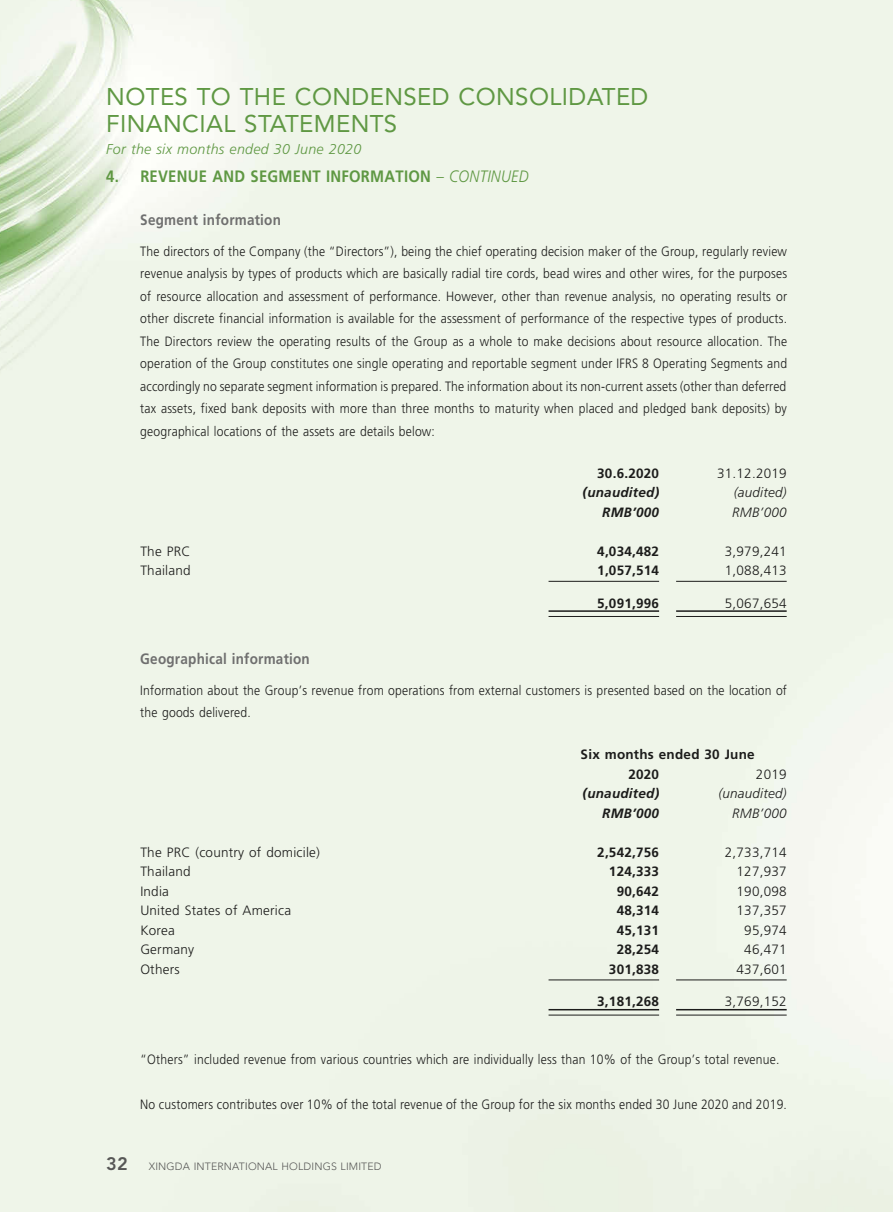
<style>
.page{position:relative;width:893px;height:1212px;background:#eff5e9}
.page>*{position:absolute;margin:0;border:0;box-sizing:border-box;transform-origin:0 0}
.t1{font:24px/27px "Avenir LT Std";letter-spacing:.015em;color:#5f9843}
.t2{font:700 16.5px "Frutiger LT Std";letter-spacing:.015em;color:#5f9843;scale:.9 1}
.t3{font:700 15px "Frutiger LT Std";letter-spacing:.015em;color:#6f6f6f;scale:.9 1}
.t4{font:italic 300 14.25px "Frutiger LT Std";letter-spacing:.015em;color:#5f9843}
.t5{font:300 13.5px/22.5px "Frutiger LT Std";letter-spacing:.015em;color:#1c1c1b;text-align:justify;scale:.9 1}
.t6{font:300 13.5px "Frutiger LT Std";letter-spacing:.015em;color:#1c1c1b}
.t7{font:700 13.5px/19.5px "Frutiger LT Std";letter-spacing:.015em;color:#1c1c1b}
.t8{font:italic 700 13.5px "Frutiger LT Std";letter-spacing:.015em;color:#1c1c1b}
.t9{font:italic 300 13.5px "Frutiger LT Std";letter-spacing:.015em;color:#1c1c1b}
.t10{font:300 10.5px "Avenir LT Std";letter-spacing:.015em;color:#575756}
.s1{font-weight:300;font-style:italic}
.s2{font-weight:800;font-size:18px}
</style>
<div class="page">
<hr style="left:549px;top:581px;width:110px;height:1px;background:#1c1c1b">
<hr style="left:676px;top:581px;width:111px;height:1px;background:#1c1c1b">
<hr style="left:549px;top:610px;width:110px;height:2px;background:#1c1c1b">
<hr style="left:549px;top:616px;width:110px;height:1px;background:#1c1c1b">
<hr style="left:676px;top:610px;width:111px;height:2px;background:#1c1c1b">
<hr style="left:676px;top:616px;width:111px;height:1px;background:#1c1c1b">
<hr style="left:549px;top:979px;width:110px;height:1px;background:#1c1c1b">
<hr style="left:676px;top:979px;width:111px;height:1px;background:#1c1c1b">
<hr style="left:549px;top:1009px;width:110px;height:1px;background:#1c1c1b">
<hr style="left:549px;top:1015px;width:110px;height:1px;background:#1c1c1b">
<hr style="left:676px;top:1009px;width:111px;height:1px;background:#1c1c1b">
<hr style="left:676px;top:1015px;width:111px;height:1px;background:#1c1c1b">
<h1 class="t1" style="left:106px;top:83px;width:544px">NOTES TO THE CONDENSED CONSOLIDATED<br>FINANCIAL STATEMENTS</h1>
<p class="t4" style="left:106px;top:141px;width:256px">For the six months ended 30 June 2020</p>
<p class="t2" style="left:106px;top:167px;width:471px">4. REVENUE AND SEGMENT INFORMATION <span class="s1">– CONTINUED</span></p>
<p class="t3" style="left:140px;top:211px;width:158px">Segment information</p>
<p class="t5" style="left:140px;top:240px;width:720px">The directors of the Company (the “Directors”), being the chief operating decision maker of the Group, regularly review revenue analysis by types of products which are basically radial tire cords, bead wires and other wires, for the purposes of resource allocation and assessment of performance. However, other than revenue analysis, no operating results or other discrete financial information is available for the assessment of performance of the respective types of products.<br>The Directors review the operating results of the Group as a whole to make decisions about resource allocation. The operation of the Group constitutes one single operating and reportable segment under IFRS 8 Operating Segments and accordingly no separate segment information is prepared. The information about its non-current assets (other than deferred tax assets, fixed bank deposits with more than three months to maturity when placed and pledged bank deposits) by geographical locations of the assets are details below:</p>
<p class="t7" style="left:597px;top:463px;width:63px">30.6.2020</p>
<p class="t6" style="left:717px;top:465px;width:71px">31.12.2019</p>
<p class="t8" style="left:583px;top:485px;width:78px">(unaudited)</p>
<p class="t9" style="left:734px;top:485px;width:54px">(audited)</p>
<p class="t8" style="left:602px;top:504px;width:58px">RMB’000</p>
<p class="t9" style="left:732px;top:504px;width:56px">RMB’000</p>
<p class="t6" style="left:140px;top:543px;width:52px">The PRC</p>
<p class="t7" style="left:597px;top:541px;width:63px">4,034,482</p>
<p class="t6" style="left:725px;top:543px;width:63px">3,979,241</p>
<p class="t6" style="left:140px;top:563px;width:52px">Thailand</p>
<p class="t7" style="left:597px;top:561px;width:63px">1,057,514</p>
<p class="t6" style="left:725px;top:563px;width:63px">1,088,413</p>
<p class="t7" style="left:597px;top:593px;width:63px">5,091,996</p>
<p class="t6" style="left:725px;top:595px;width:63px">5,067,654</p>
<p class="t3" style="left:140px;top:650px;width:190px">Geographical information</p>
<p class="t5" style="left:140px;top:679px;width:720px">Information about the Group’s revenue from operations from external customers is presented based on the location of the goods delivered.</p>
<p class="t7" style="left:628px;top:745px;width:128px;text-indent:-48px">Six months ended 30 June<br>2020</p>
<p class="t6" style="left:756px;top:766px;width:32px">2019</p>
<p class="t8" style="left:583px;top:786px;width:78px">(unaudited)</p>
<p class="t9" style="left:718px;top:786px;width:70px">(unaudited)</p>
<p class="t8" style="left:602px;top:805px;width:58px">RMB’000</p>
<p class="t9" style="left:732px;top:805px;width:56px">RMB’000</p>
<p class="t6" style="left:140px;top:844px;width:181px">The PRC (country of domicile)</p>
<p class="t7" style="left:597px;top:842px;width:63px">2,542,756</p>
<p class="t6" style="left:725px;top:844px;width:63px">2,733,714</p>
<p class="t6" style="left:140px;top:864px;width:52px">Thailand</p>
<p class="t7" style="left:609px;top:862px;width:52px">124,333</p>
<p class="t6" style="left:736px;top:864px;width:52px">127,937</p>
<p class="t6" style="left:140px;top:883px;width:30px">India</p>
<p class="t7" style="left:617px;top:881px;width:44px">90,642</p>
<p class="t6" style="left:736px;top:883px;width:52px">190,098</p>
<p class="t6" style="left:140px;top:903px;width:152px">United States of America</p>
<p class="t7" style="left:617px;top:901px;width:44px">48,314</p>
<p class="t6" style="left:736px;top:903px;width:52px">137,357</p>
<p class="t6" style="left:140px;top:922px;width:36px">Korea</p>
<p class="t7" style="left:617px;top:920px;width:44px">45,131</p>
<p class="t6" style="left:744px;top:922px;width:44px">95,974</p>
<p class="t6" style="left:140px;top:942px;width:55px">Germany</p>
<p class="t7" style="left:617px;top:940px;width:44px">28,254</p>
<p class="t6" style="left:744px;top:942px;width:44px">46,471</p>
<p class="t6" style="left:140px;top:961px;width:41px">Others</p>
<p class="t7" style="left:609px;top:959px;width:52px">301,838</p>
<p class="t6" style="left:736px;top:961px;width:52px">437,601</p>
<p class="t7" style="left:597px;top:992px;width:63px">3,181,268</p>
<p class="t6" style="left:725px;top:994px;width:63px">3,769,152</p>
<p class="t5" style="left:140px;top:1048px;width:712px">“Others” included revenue from various countries which are individually less than 10% of the Group’s total revenue.</p>
<p class="t5" style="left:140px;top:1093px;width:720px">No customers contributes over 10% of the total revenue of the Group for the six months ended 30 June 2020 and 2019.</p>
<p class="t10" style="left:106px;top:1160px;width:277px"><span class="s2">32</span> XINGDA INTERNATIONAL HOLDINGS LIMITED</p>
</div>
